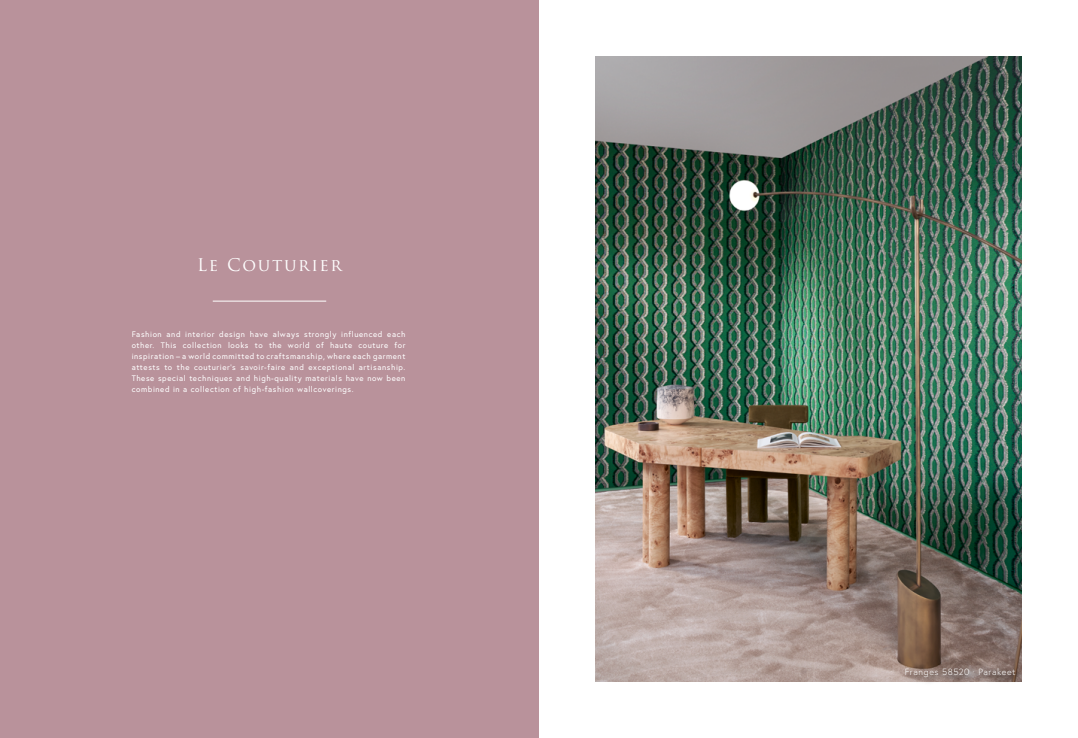
<style>
.page{position:relative;width:1078px;height:738px;background:#fff}
.page>*{position:absolute;margin:0;border:0;box-sizing:border-box;transform-origin:0 0}
.t1{font:17px "Trajan Pro";letter-spacing:.1em;color:#fff}
.t2{font:300 9px "Europa";letter-spacing:.06em;color:#fff}
.t3{font:8px/11px "Europa";letter-spacing:.075em;color:#fff;text-align:justify}
</style>
<div class="page">
<div style="left:0;top:0;width:539px;height:737px;background:#b9929b"></div>
<hr style="left:213px;top:300px;width:113px;height:1px;background:#fff">
<img style="left:595px;top:57px;width:425px;height:623px">
<div style="left:901px;top:663px;width:121px;height:21px;background:#000;opacity:.75"></div>
<h1 class="t1" style="left:197px;top:254px;width:146px">Le Couturier</h1>
<p class="t3" style="left:132px;top:328px;width:275px">Fashion and interior design have always strongly influenced each other. This collection looks to the world of haute couture for inspiration – a world committed to craftsmanship, where each garment attests to the couturier’s savoir-faire and exceptional artisanship.<br>These special techniques and high-quality materials have now been combined in a collection of high-fashion wallcoverings.</p>
<p class="t2" style="left:904px;top:665px;width:112px">Franges 58520 · Parakeet</p>
</div>
